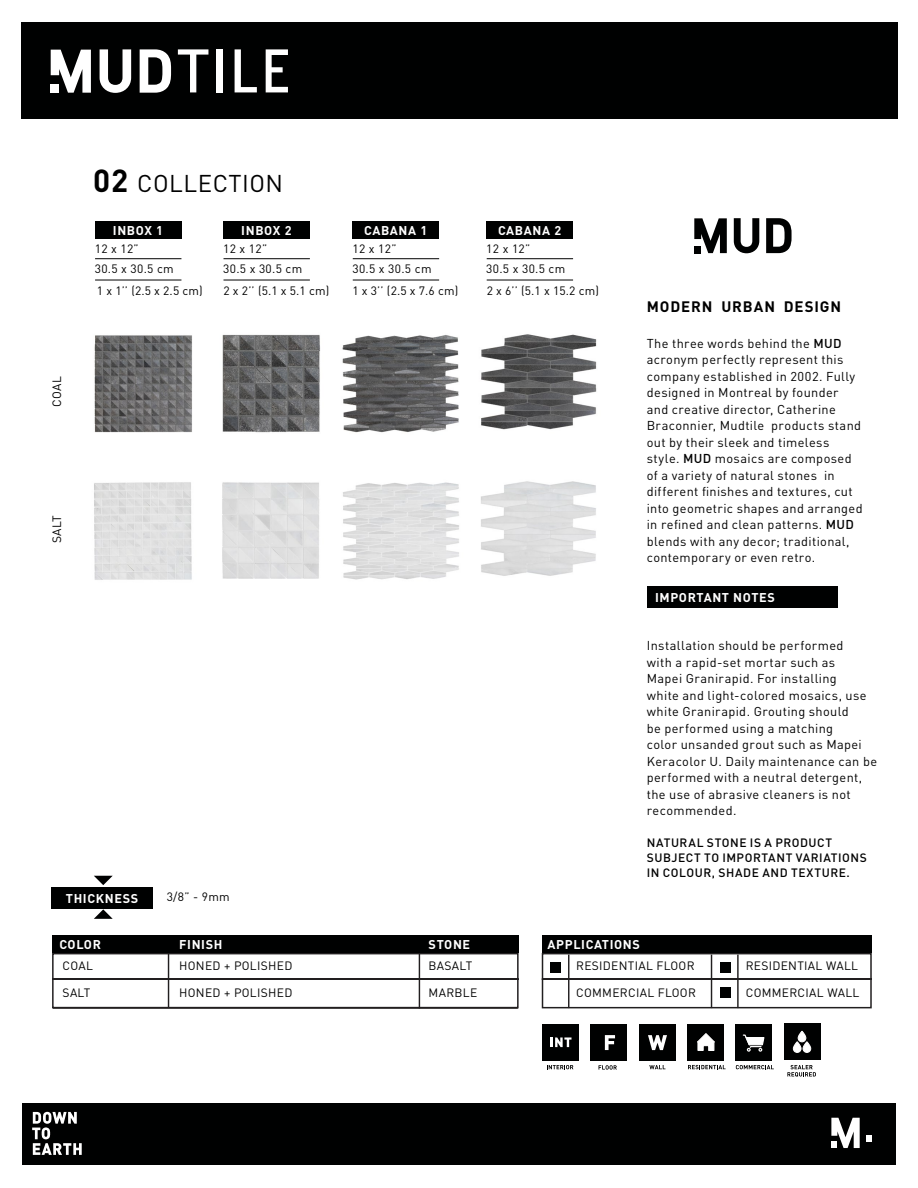
<style>
.page{position:relative;width:918px;height:1188px;background:#fff}
.page>*{position:absolute;margin:0;border:0;box-sizing:border-box;transform-origin:0 0}
.t1{font:24px "DIN Pro";letter-spacing:.025em;color:#000}
.t2{font:700 15px "DIN Pro";letter-spacing:.06em;color:#000}
.t3{font:12.75px/16.5px "DIN Pro";letter-spacing:.03em;color:#000}
.t4{font:700 12.6px "DIN";letter-spacing:.05em;color:#fff}
.t5{font:12px "DIN";letter-spacing:.025em;color:#000}
.t6{font:500 12px/15px "DIN Pro";letter-spacing:.045em;color:#000}
.s1{font-weight:700;font-size:31.5px}
.s2{font-weight:500}
</style>
<div class="page">
<div style="left:21px;top:22px;width:876px;height:96px;background:#000101"></div>
<svg style="left:100px;top:49px;width:31px;height:44px"></svg>
<svg style="left:140px;top:49px;width:31px;height:44px"></svg>
<svg style="left:51px;top:50px;width:40px;height:43px"></svg>
<svg style="left:178px;top:49px;width:30px;height:43px"></svg>
<div style="left:216px;top:49px;width:7px;height:43px;background:#fff"></div>
<svg style="left:235px;top:49px;width:22px;height:43px"></svg>
<svg style="left:266px;top:49px;width:22px;height:43px"></svg>
<div style="left:22px;top:1103px;width:874px;height:61px;background:#000101"></div>
<div style="left:866px;top:1135px;width:6px;height:7px;background:#fff"></div>
<svg style="left:831px;top:1118px;width:29px;height:30px"></svg>
<svg style="left:32px;top:1112px;width:50px;height:43px"></svg>
<svg style="left:734px;top:218px;width:25px;height:35px"></svg>
<svg style="left:766px;top:218px;width:26px;height:35px"></svg>
<svg style="left:694px;top:218px;width:33px;height:35px"></svg>
<div style="left:647px;top:586px;width:190px;height:22px;background:#000101"></div>
<div style="left:52px;top:887px;width:101px;height:22px;background:#000101"></div>
<svg style="left:94px;top:876px;width:19px;height:9px"></svg>
<svg style="left:94px;top:909px;width:19px;height:10px"></svg>
<img style="left:94px;top:335px;width:98px;height:98px">
<img style="left:481px;top:334px;width:116px;height:96px">
<img style="left:481px;top:481px;width:115px;height:95px">
<img style="left:342px;top:335px;width:117px;height:98px">
<img style="left:343px;top:482px;width:116px;height:98px">
<img style="left:94px;top:482px;width:98px;height:98px">
<img style="left:222px;top:334px;width:98px;height:99px">
<img style="left:222px;top:482px;width:98px;height:97px">
<div style="left:95px;top:221px;width:86px;height:18px;background:#000101"></div>
<div style="left:224px;top:221px;width:86px;height:18px;background:#000101"></div>
<div style="left:353px;top:221px;width:86px;height:18px;background:#000101"></div>
<div style="left:487px;top:221px;width:86px;height:18px;background:#000101"></div>
<hr style="left:95px;top:258px;width:86px;height:1px;background:#000101">
<hr style="left:95px;top:280px;width:86px;height:1px;background:#000101">
<hr style="left:224px;top:258px;width:86px;height:1px;background:#000101">
<hr style="left:224px;top:280px;width:86px;height:1px;background:#000101">
<hr style="left:353px;top:258px;width:86px;height:1px;background:#000101">
<hr style="left:353px;top:280px;width:86px;height:1px;background:#000101">
<hr style="left:487px;top:258px;width:86px;height:1px;background:#000101">
<hr style="left:487px;top:280px;width:86px;height:1px;background:#000101">
<svg style="left:541px;top:953px;width:331px;height:56px"></svg>
<hr style="left:711px;top:955px;width:1px;height:53px;background:#221f20">
<hr style="left:737px;top:955px;width:2px;height:53px;background:#221f20">
<hr style="left:568px;top:955px;width:1px;height:53px;background:#221f20">
<div style="left:542px;top:935px;width:330px;height:18px;background:#000101"></div>
<div style="left:720px;top:962px;width:10px;height:10px;background:#000101"></div>
<div style="left:551px;top:962px;width:10px;height:10px;background:#000101"></div>
<div style="left:720px;top:988px;width:10px;height:10px;background:#000101"></div>
<svg style="left:52px;top:953px;width:467px;height:56px"></svg>
<hr style="left:168px;top:953px;width:1px;height:55px;background:#221f20">
<hr style="left:419px;top:953px;width:1px;height:55px;background:#221f20">
<div style="left:52px;top:935px;width:467px;height:18px;background:#000101"></div>
<svg style="left:599px;top:1065px;width:18px;height:5px"></svg>
<div style="left:591px;top:1024px;width:36px;height:37px;background:#000101"></div>
<svg style="left:605px;top:1035px;width:10px;height:15px"></svg>
<svg style="left:547px;top:1065px;width:26px;height:4px"></svg>
<div style="left:542px;top:1024px;width:37px;height:37px;background:#000101"></div>
<svg style="left:550px;top:1037px;width:22px;height:10px"></svg>
<svg style="left:649px;top:1065px;width:16px;height:4px"></svg>
<div style="left:639px;top:1024px;width:37px;height:37px;background:#000101"></div>
<svg style="left:648px;top:1035px;width:19px;height:15px"></svg>
<svg style="left:787px;top:1065px;width:29px;height:12px"></svg>
<div style="left:784px;top:1023px;width:36px;height:37px;background:#000101"></div>
<svg style="left:793px;top:1030px;width:19px;height:23px"></svg>
<svg style="left:736px;top:1065px;width:38px;height:4px"></svg>
<div style="left:736px;top:1024px;width:36px;height:37px;background:#000101"></div>
<svg style="left:742px;top:1034px;width:23px;height:18px"></svg>
<svg style="left:688px;top:1065px;width:38px;height:4px"></svg>
<div style="left:688px;top:1024px;width:36px;height:37px;background:#000101"></div>
<svg style="left:697px;top:1033px;width:18px;height:18px"></svg>
<h1 class="t1" style="left:93px;top:167px;width:191px"><span class="s1">02</span> COLLECTION</h1>
<p class="t5" style="left:50px;top:407px;width:32px;rotate:-90deg">COAL</p>
<p class="t4" style="left:113px;top:222px;width:52px">INBOX 1</p>
<p class="t4" style="left:241px;top:222px;width:52px">INBOX 2</p>
<p class="t4" style="left:364px;top:222px;width:65px">CABANA 1</p>
<p class="t4" style="left:498px;top:222px;width:65px">CABANA 2</p>
<p class="t5" style="left:95px;top:242px;width:46px">12 x 12”</p>
<p class="t5" style="left:223px;top:242px;width:46px">12 x 12”</p>
<p class="t5" style="left:352px;top:242px;width:46px">12 x 12”</p>
<p class="t5" style="left:486px;top:242px;width:46px">12 x 12”</p>
<p class="t5" style="left:97px;top:283px;width:107px">1 x 1’’ (2.5 x 2.5 cm)</p>
<p class="t5" style="left:224px;top:283px;width:107px">2 x 2’’ (5.1 x 5.1 cm)</p>
<p class="t5" style="left:352px;top:283px;width:107px">1 x 3’’ (2.5 x 7.6 cm)</p>
<p class="t5" style="left:487px;top:283px;width:114px">2 x 6’’ (5.1 x 15.2 cm)</p>
<p class="t5" style="left:95px;top:262px;width:81px">30.5 x 30.5 cm</p>
<p class="t5" style="left:223px;top:262px;width:81px">30.5 x 30.5 cm</p>
<p class="t5" style="left:352px;top:262px;width:81px">30.5 x 30.5 cm</p>
<p class="t5" style="left:486px;top:262px;width:81px">30.5 x 30.5 cm</p>
<p class="t5" style="left:50px;top:543px;width:29px;rotate:-90deg">SALT</p>
<p class="t4" style="left:66px;top:890px;width:74px">THICKNESS</p>
<p class="t5" style="left:167px;top:890px;width:65px">3/8” - 9mm</p>
<p class="t2" style="left:647px;top:296px;width:196px">MODERN URBAN DESIGN</p>
<p class="t3" style="left:647px;top:334px;width:217px">The three words behind the <span class="s2">MUD </span>acronym perfectly represent this company established in 2002. Fully designed in Montreal by founder and creative director, Catherine Braconnier, Mudtile products stand out by their sleek and timeless style. <span class="s2">MUD</span> mosaics are composed of a variety of natural stones in different finishes and textures, cut into geometric shapes and arranged in refined and clean patterns. <span class="s2">MUD </span>blends with any decor; traditional, contemporary or even retro.</p>
<p class="t4" style="left:655px;top:589px;width:121px">IMPORTANT NOTES</p>
<p class="t3" style="left:647px;top:637px;width:232px">Installation should be performed<br>with a rapid-set mortar such as<br>Mapei Granirapid. For installing<br>white and light-colored mosaics, use white Granirapid. Grouting should<br>be performed using a matching<br>color unsanded grout such as Mapei<br>Keracolor U. Daily maintenance can be performed with a neutral detergent, the use of abrasive cleaners is not recommended.</p>
<p class="t6" style="left:647px;top:835px;width:222px">NATURAL STONE IS A PRODUCT<br>SUBJECT TO IMPORTANT VARIATIONS<br>IN COLOUR, SHADE AND TEXTURE.</p>
<p class="t4" style="left:60px;top:937px;width:43px">COLOR</p>
<p class="t4" style="left:179px;top:937px;width:45px">FINISH</p>
<p class="t4" style="left:429px;top:937px;width:43px">STONE</p>
<p class="t5" style="left:63px;top:959px;width:32px">COAL</p>
<p class="t5" style="left:179px;top:959px;width:115px">HONED + POLISHED</p>
<p class="t5" style="left:429px;top:959px;width:45px">BASALT</p>
<p class="t5" style="left:63px;top:986px;width:29px">SALT</p>
<p class="t5" style="left:179px;top:986px;width:115px">HONED + POLISHED</p>
<p class="t5" style="left:429px;top:986px;width:50px">MARBLE</p>
<p class="t4" style="left:548px;top:937px;width:94px">APPLICATIONS</p>
<p class="t5" style="left:576px;top:959px;width:120px">RESIDENTIAL FLOOR</p>
<p class="t5" style="left:746px;top:959px;width:114px">RESIDENTIAL WALL</p>
<p class="t5" style="left:576px;top:986px;width:121px">COMMERCIAL FLOOR</p>
<p class="t5" style="left:746px;top:986px;width:115px">COMMERCIAL WALL</p>
</div>
